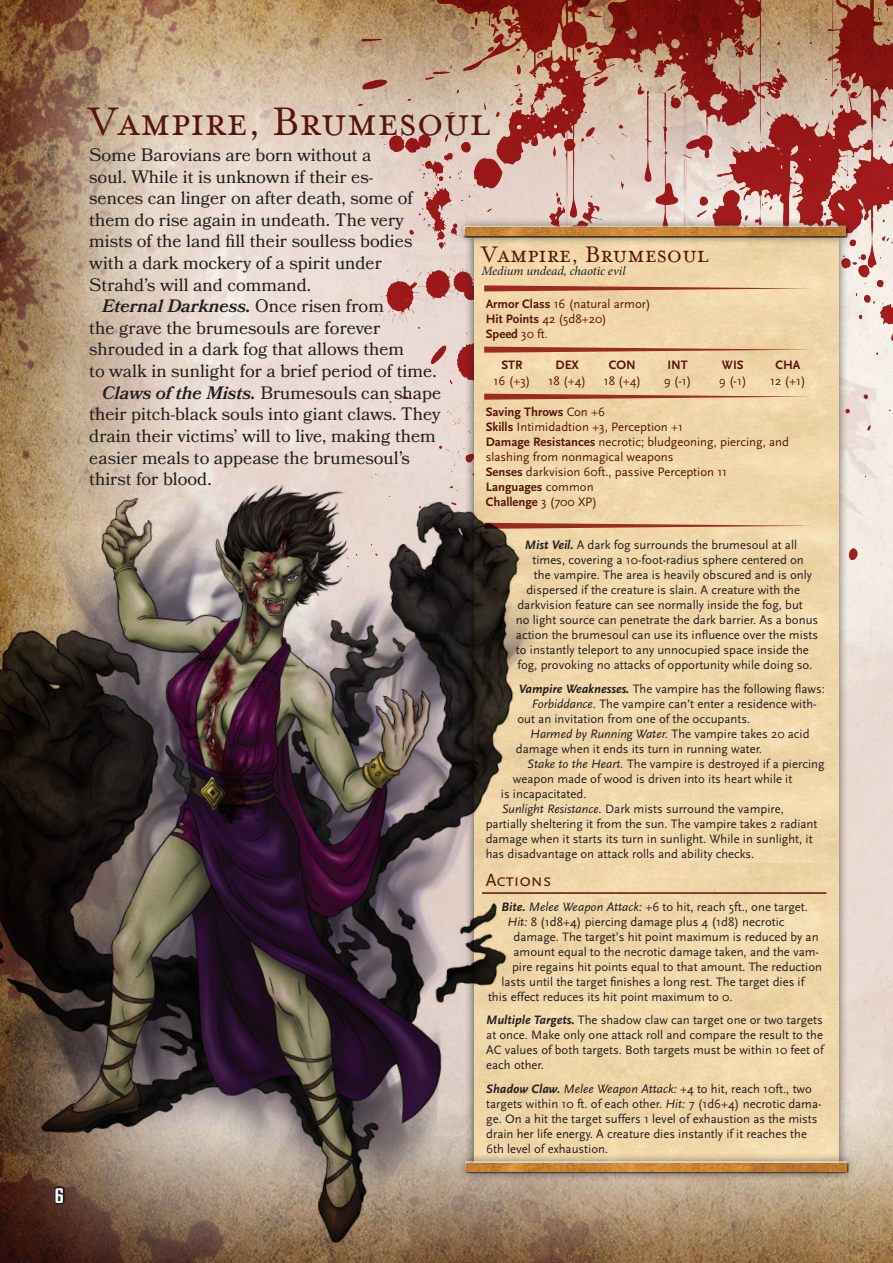
<style>
.page{position:relative;width:893px;height:1263px;background:#fff}
.page>*{position:absolute;margin:0;border:0;box-sizing:border-box;transform-origin:0 0}
.t1{font:45px "Mrs Eaves Small Caps";color:#57150c}
.t2{font:25.5px "Mrs Eaves Small Caps";color:#57150c}
.t3{font:21px "Sheepman";color:#fff}
.t4{font:18px "Bookmania";color:#231f20}
.t5{font:italic 600 18px "Bookmania";color:#231f20}
.t6{font:18px "Scala Sans Regular SC";color:#57150c}
.t7{font:12.75px/15px "Scala Sans";color:#231f20;text-align:justify}
.t8{font:12.75px/15px "Scala Sans";color:#57150c}
.t9{font:italic 12.75px "Scala Sans";color:#231f20}
.t10{font:italic 12.75px "Minion Pro";letter-spacing:-.005em;color:#231f20}
.t11{font:700 12.75px "Scala Sans";color:#57150c}
.s1{font-weight:400;font-style:normal}
.s2{font-weight:600;font-style:italic}
.s3{font-weight:700}
.s4{font-weight:700;font-style:italic}
.s5{font-style:italic}
.s6{font-style:normal}
</style>
<div class="page">
<img style="left:0;top:0;width:893px;height:1263px">
<img style="left:319px;top:0;width:574px;height:568px">
<div style="left:465px;top:226px;width:383px;height:950px;background:#231f20;opacity:.75"></div>
<img style="left:582px;top:862px;width:257px;height:291px">
<img style="left:474px;top:245px;width:365px;height:617px">
<svg style="left:484px;top:285px;width:329px;height:6px;background:#c68266"></svg>
<svg style="left:484px;top:347px;width:329px;height:6px;background:#c57f63"></svg>
<svg style="left:484px;top:394px;width:329px;height:6px;background:#c68165"></svg>
<svg style="left:582px;top:523px;width:231px;height:6px"></svg>
<div style="left:456px;top:217px;width:399px;height:28px;background:#231f20;opacity:.75"></div>
<div style="left:463px;top:225px;width:384px;height:11px;background:#fff;opacity:.75"></div>
<div style="left:463px;top:226px;width:385px;height:12px;background:#231f20;opacity:.75"></div>
<img style="left:465px;top:227px;width:381px;height:9px">
<div style="left:457px;top:1153px;width:399px;height:28px;background:#231f20;opacity:.75"></div>
<div style="left:465px;top:1161px;width:384px;height:11px;background:#d8cebc"></div>
<div style="left:465px;top:1162px;width:384px;height:12px;background:#231f20;opacity:.75"></div>
<img style="left:582px;top:1163px;width:265px;height:8px">
<hr style="left:482px;top:892px;width:344px;height:2px;background:#57150c">
<img style="left:0;top:420px;width:582px;height:843px">
<h3 class="t3" style="left:55px;top:1184px;width:11px">6</h3>
<h1 class="t1" style="left:89px;top:98px;width:402px">Vampire, Brumesoul</h1>
<h3 class="t4" style="left:89px;top:144px;width:284px">Some Barovians are born without a</h3>
<h3 class="t4" style="left:89px;top:166px;width:285px">soul. While it is unknown if their es-</h3>
<h3 class="t4" style="left:89px;top:188px;width:325px">sences can linger on after death, some of</h3>
<h3 class="t4" style="left:89px;top:209px;width:316px">them do rise again in undeath. The very</h3>
<h3 class="t4" style="left:89px;top:231px;width:325px">mists of the land fill their soulless bodies</h3>
<h3 class="t4" style="left:89px;top:252px;width:294px">with a dark mockery of a spirit under</h3>
<h3 class="t4" style="left:89px;top:274px;width:223px">Strahd’s will and command.</h3>
<h3 class="t5" style="left:102px;top:296px;width:283px">Eternal Darkness. <span class="s1">Once risen from</span></h3>
<h3 class="t4" style="left:89px;top:317px;width:292px">the grave the brumesouls are forever</h3>
<h3 class="t4" style="left:89px;top:339px;width:316px">shrouded in a dark fog that allows them</h3>
<h3 class="t4" style="left:89px;top:360px;width:349px">to walk in sunlight for a brief period of time.</h3>
<h3 class="t4" style="left:102px;top:382px;width:341px"><span class="s2">Claws of the Mists.</span> Brumesouls can shape</h3>
<h3 class="t4" style="left:89px;top:404px;width:353px">their pitch-black souls into giant claws. They</h3>
<h3 class="t4" style="left:89px;top:425px;width:348px">drain their victims’ will to live, making them</h3>
<h3 class="t4" style="left:89px;top:447px;width:322px">easier meals to appease the brumesoul’s</h3>
<h3 class="t4" style="left:89px;top:468px;width:124px">thirst for blood.</h3>
<h2 class="t2" style="left:481px;top:242px;width:228px">Vampire, Brumesoul</h2>
<p class="t10" style="left:481px;top:262px;width:146px">Medium undead, chaotic evil</p>
<p class="t8" style="left:486px;top:297px;width:167px"><span class="s3">Armor Class</span> 16 (natural armor)<br><span class="s3">Hit Points</span> 42 (5d8+20)<br><span class="s3">Speed</span> 30 ft.</p>
<p class="t11" style="left:556px;top:358px;width:25px">DEX</p>
<p class="t11" style="left:609px;top:358px;width:29px">CON</p>
<p class="t11" style="left:667px;top:358px;width:22px">INT</p>
<p class="t11" style="left:722px;top:358px;width:23px">WIS</p>
<p class="t11" style="left:775px;top:358px;width:27px">CHA</p>
<p class="t11" style="left:501px;top:358px;width:23px">STR</p>
<p class="t8" style="left:494px;top:374px;width:38px">16 (+3)</p>
<p class="t8" style="left:548px;top:374px;width:39px">18 (+4)</p>
<p class="t8" style="left:604px;top:374px;width:39px">18 (+4)</p>
<p class="t8" style="left:664px;top:374px;width:29px">9 (-1)</p>
<p class="t8" style="left:719px;top:373px;width:29px">9 (-1)</p>
<p class="t8" style="left:770px;top:374px;width:37px">12 (+1)</p>
<p class="t8" style="left:486px;top:405px;width:305px"><span class="s3">Saving Throws</span> Con +6<br><span class="s3">Skills</span> Intimidadtion +3, Perception +1<br><span class="s3">Damage Resistances</span> necrotic; bludgeoning, piercing, and slashing from nonmagical weapons<br><span class="s3">Senses</span> darkvision 60ft., passive Perception 11<br><span class="s3">Languages</span> common<br><span class="s3">Challenge</span> 3 (700 XP)</p>
<p class="t7" style="left:525px;top:538px;width:274px"><span class="s4">Mist Veil.</span> A dark fog surrounds the brumesoul at all</p>
<p class="t7" style="left:532px;top:553px;width:273px">times, covering a 10-foot-radius sphere centered on</p>
<p class="t7" style="left:534px;top:568px;width:280px">the vampire. The area is heavily obscured and is only</p>
<p class="t7" style="left:526px;top:583px;width:275px">dispersed if the creature is slain. A creature with the</p>
<p class="t7" style="left:517px;top:598px;width:287px">darkvision feature can see normally inside the fog, but</p>
<p class="t7" style="left:516px;top:613px;width:304px">no light source can penetrate the dark barrier. As a bonus</p>
<p class="t7" style="left:516px;top:628px;width:304px">action the brumesoul can use its influence over the mists</p>
<p class="t7" style="left:516px;top:643px;width:294px">to instantly teleport to any unnocupied space inside the</p>
<p class="t7" style="left:517px;top:658px;width:296px">fog, provoking no attacks of opportunity while doing so.</p>
<p class="t7" style="left:519px;top:681px;width:308px"><span class="s4">Vampire Weaknesses.</span> The vampire has the following flaws:</p>
<p class="t7" style="left:532px;top:696px;width:287px"><span class="s5">Forbiddance.</span> The vampire can’t enter a residence with-</p>
<p class="t7" style="left:517px;top:711px;width:234px">out an invitation from one of the occupants.</p>
<p class="t9" style="left:530px;top:727px;width:281px">Harmed by Running Water. <span class="s6">The vampire takes 20 acid</span></p>
<p class="t7" style="left:516px;top:741px;width:248px">damage when it ends its turn in running water.</p>
<p class="t7" style="left:527px;top:756px;width:299px"><span class="s5">Stake to the Heart.</span> The vampire is destroyed if a piercing</p>
<p class="t7" style="left:513px;top:771px;width:281px">weapon made of wood is driven into its heart while it</p>
<p class="t7" style="left:501px;top:786px;width:87px">is incapacitated.</p>
<p class="t7" style="left:502px;top:801px;width:284px"><span class="s5">Sunlight Resistance.</span> Dark mists surround the vampire,</p>
<p class="t7" style="left:486px;top:816px;width:333px">partially sheltering it from the sun. The vampire takes 2 radiant</p>
<p class="t7" style="left:486px;top:831px;width:328px">damage when it starts its turn in sunlight. While in sunlight, it</p>
<p class="t7" style="left:486px;top:846px;width:270px">has disadvantage on attack rolls and ability checks.</p>
<h3 class="t6" style="left:486px;top:870px;width:67px">Actions</h3>
<p class="t7" style="left:501px;top:899px;width:308px"><span class="s4">Bite.</span> <span class="s5">Melee Weapon Attack:</span> +6 to hit, reach 5ft., one target.</p>
<p class="t7" style="left:507px;top:914px;width:279px"><span class="s5">Hit:</span> 8 (1d8+4) piercing damage plus 4 (1d8) necrotic</p>
<p class="t7" style="left:513px;top:929px;width:307px">damage. The target’s hit point maximum is reduced by an</p>
<p class="t7" style="left:513px;top:944px;width:307px">amount equal to the necrotic damage taken, and the vam-</p>
<p class="t7" style="left:512px;top:959px;width:312px">pire regains hit points equal to that amount. The reduction</p>
<p class="t7" style="left:501px;top:974px;width:304px">lasts until the target finishes a long rest. The target dies if</p>
<p class="t7" style="left:488px;top:989px;width:246px">this effect reduces its hit point maximum to 0.</p>
<p class="t7" style="left:486px;top:1013px;width:339px"><span class="s4">Multiple Targets.</span> The shadow claw can target one or two targets at once. Make only one attack roll and compare the result to the AC values of both targets. Both targets must be within 10 feet of each other.</p>
<p class="t7" style="left:486px;top:1081px;width:337px;text-align:left"><span class="s4">Shadow Claw.</span> <span class="s5">Melee Weapon Attack:</span> +4 to hit, reach 10ft., two targets within 10 ft. of each other. <span class="s5">Hit:</span> 7 (1d6+4) necrotic dama&shy;ge. On a hit the target suffers 1 level of exhaustion as the mists drain her life energy. A creature dies instantly if it reaches the 6th level of exhaustion.</p>
</div>
